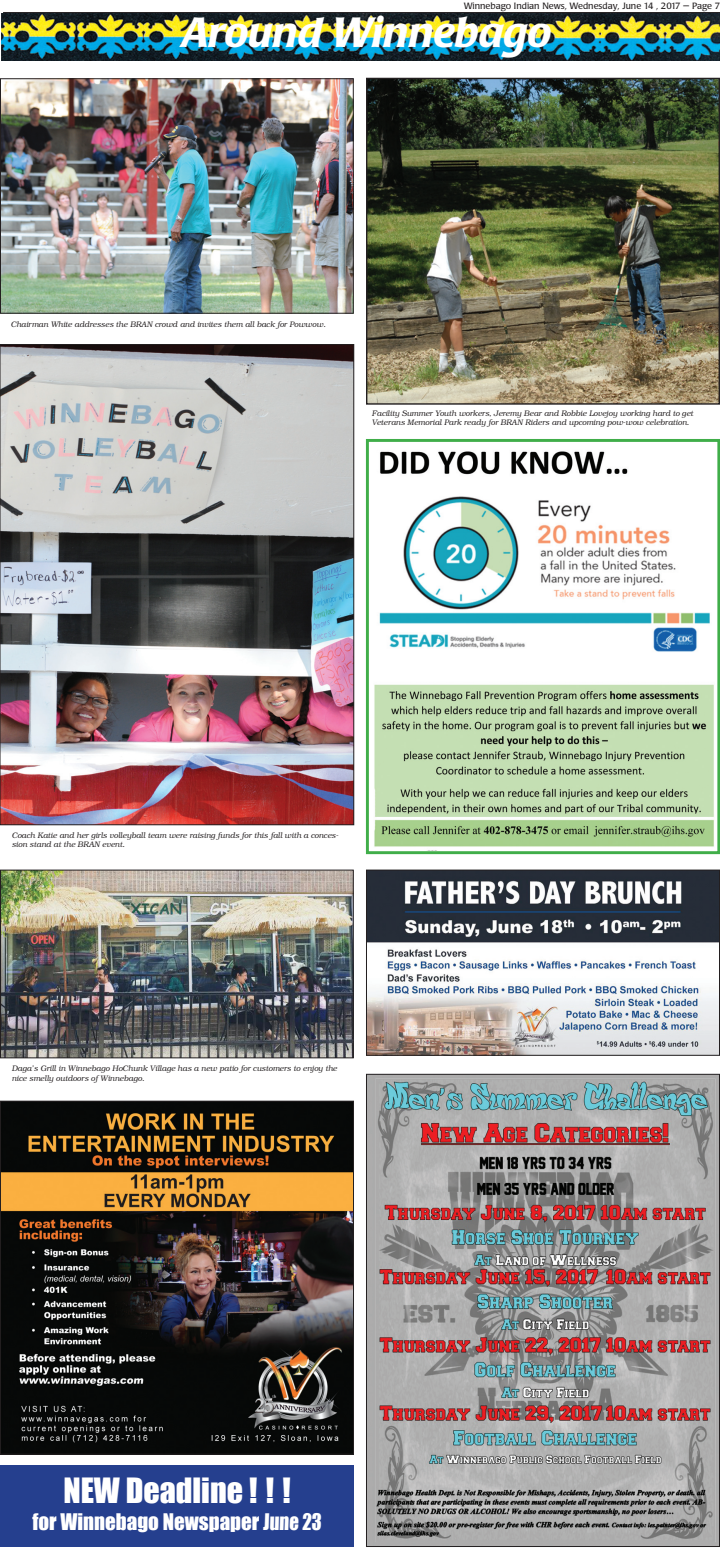
<style>
.page{position:relative;width:720px;height:1548px;background:#fff}
.page>*{position:absolute;margin:0;border:0;box-sizing:border-box;transform-origin:0 0}
.t1{font:italic 500 41.8px "Poppl Laudatio";color:#fff}
.t2{font:32px "Impact";color:#fff}
.t3{font:21px "Impact";color:#fff}
.t4{font:9px "Poppl Laudatio";color:#231f20}
.t5{font:italic 300 8px/9.8px "Bookman";color:#231f20}
</style>
<div class="page">
<hr style="left:3px;top:12px;width:717px;height:1px;background:#231f20">
<img style="left:2px;top:13px;width:718px;height:48px">
<img style="left:2px;top:1103px;width:350px;height:350px">
<div style="left:0;top:1101px;width:354px;height:354px;border:1px solid #231f20"></div>
<div style="left:0;top:1466px;width:354px;height:81px;background:#253f8e"></div>
<img style="left:374px;top:451px;width:340px;height:396px">
<div style="left:366px;top:439px;width:354px;height:415px;border:3px solid #40ae49"></div>
<img style="left:368px;top:872px;width:350px;height:182px">
<div style="left:366px;top:870px;width:354px;height:186px;border:1px solid #231f20"></div>
<img style="left:368px;top:1076px;width:350px;height:469px">
<img style="left:2px;top:80px;width:350px;height:232px">
<div style="left:0;top:78px;width:354px;height:236px;border:1px solid #231f20"></div>
<img style="left:2px;top:346px;width:350px;height:477px">
<img style="left:368px;top:80px;width:350px;height:323px">
<div style="left:366px;top:78px;width:354px;height:327px;border:1px solid #231f20"></div>
<img style="left:2px;top:872px;width:350px;height:184px">
<div style="left:0;top:870px;width:354px;height:188px;border:1px solid #231f20"></div>
<p class="t4" style="left:464px;top:2px;width:258px">Winnebago Indian News, Wednesday, June 14 , 2017 — Page 7</p>
<h1 class="t1" style="left:181px;top:17px;width:371px">Around Winnebago</h1>
<p class="t5" style="left:11px;top:320px;width:316px">Chairman White addresses the BRAN crowd and invites them all back for Powwow.</p>
<p class="t5" style="left:372px;top:409px;width:323px">Facility Summer Youth workers, Jeremy Bear and Robbie Lovejoy working hard to get<br>Veterans Memorial Park ready for BRAN Riders and upcoming pow-wow celebration.</p>
<p class="t5" style="left:12px;top:831px;width:328px">Coach Katie and her girls volleyball team were raising funds for this fall with a conces&shy;sion stand at the BRAN event.</p>
<p class="t5" style="left:12px;top:1064px;width:327px">Daga’s Grill in Winnebago HoChunk Village has a new patio for customers to enjoy the nice smelly outdoors of Winnebago.</p>
<h2 class="t2" style="left:63px;top:1471px;width:229px">NEW Deadline ! ! !</h2>
<h3 class="t3" style="left:32px;top:1509px;width:292px">for Winnebago Newspaper June 23</h3>
</div>
